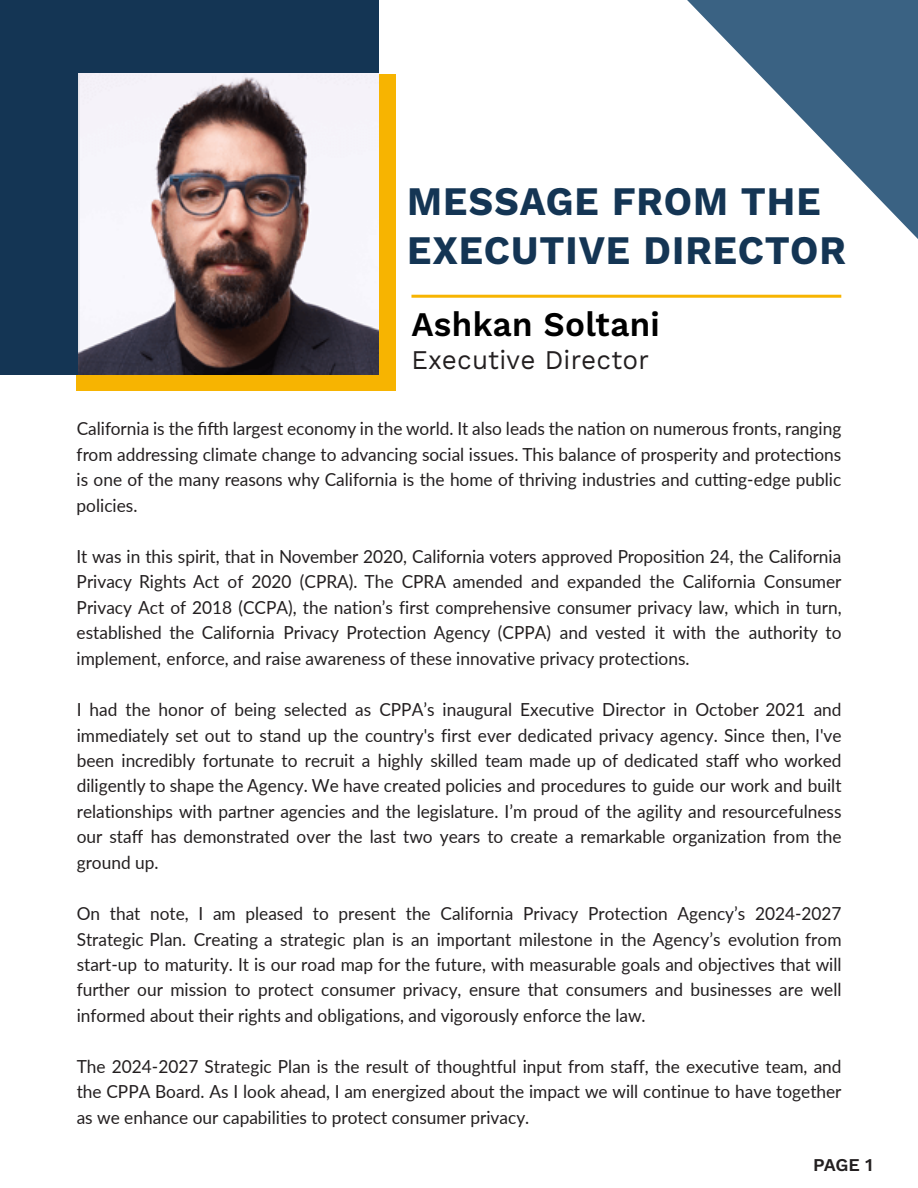
<style>
.page{position:relative;width:918px;height:1188px;background:#fff}
.page>*{position:absolute;margin:0;border:0;box-sizing:border-box;transform-origin:0 0}
.t1{font:700 40.5px "Work Sans";letter-spacing:.025em;color:#143554;scale:.95 1}
.t2{font:600 34.5px "Work Sans";letter-spacing:.01em;color:#000;scale:.96 1}
.t3{font:27px "Work Sans";letter-spacing:.01em;color:#231f20;scale:.96 1}
.t4{font:18px/25.5px "Lato";color:#231f20;text-align:justify;scale:.96 1}
.t5{font:600 18px "Work Sans";color:#231f20}
</style>
<div class="page">
<div style="left:77px;top:74px;width:319px;height:317px;background:#f7b401"></div>
<div style="left:0;top:0;width:378px;height:375px;background:#143554"></div>
<img style="left:79px;top:74px;width:300px;height:300px">
<svg style="left:687px;top:0;width:231px;height:239px"></svg>
<hr style="left:411px;top:295px;width:430px;height:3px;background:#f7b401">
<p class="t1" style="left:407px;top:178px;width:437px">MESSAGE FROM THE</p>
<h2 class="t1" style="left:407px;top:227px;width:463px">EXECUTIVE DIRECTOR</h2>
<p class="t2" style="left:411px;top:305px;width:260px">Ashkan Soltani</p>
<p class="t3" style="left:411px;top:344px;width:249px">Executive Director</p>
<p class="t4" style="left:77px;top:415px;width:798px">California is the fifth largest economy in the world. It also leads the nation on numerous fronts, ranging from addressing climate change to advancing social issues. This balance of prosperity and protections is one of the many reasons why California is the home of thriving industries and cutting-edge public policies.</p>
<p class="t4" style="left:77px;top:543px;width:798px">It was in this spirit, that in November 2020, California voters approved Proposition 24, the California Privacy Rights Act of 2020 (CPRA). The CPRA amended and expanded the California Consumer Privacy Act of 2018 (CCPA), the nation’s first comprehensive consumer privacy law, which in turn, established the California Privacy Protection Agency (CPPA) and vested it with the authority to implement, enforce, and raise awareness of these innovative privacy protections.</p>
<p class="t4" style="left:77px;top:696px;width:798px">I had the honor of being selected as CPPA’s inaugural Executive Director in October 2021 and immediately set out to stand up the country's first ever dedicated privacy agency. Since then, I've been incredibly fortunate to recruit a highly skilled team made up of dedicated staff who worked diligently to shape the Agency. We have created policies and procedures to guide our work and built relationships with partner agencies and the legislature. I’m proud of the agility and resourcefulness our staff has demonstrated over the last two years to create a remarkable organization from the ground up.</p>
<p class="t4" style="left:77px;top:900px;width:798px">On that note, I am pleased to present the California Privacy Protection Agency’s 2024-2027<br>Strategic Plan. Creating a strategic plan is an important milestone in the Agency’s evolution from start-up to maturity. It is our road map for the future, with measurable goals and objectives that will further our mission to protect consumer privacy, ensure that consumers and businesses are well informed about their rights and obligations, and vigorously enforce the law.</p>
<p class="t4" style="left:77px;top:1053px;width:798px">The 2024-2027 Strategic Plan is the result of thoughtful input from staff, the executive team, and the CPPA Board. As I look ahead, I am energized about the impact we will continue to have together as we enhance our capabilities to protect consumer privacy.</p>
<p class="t5" style="left:813px;top:1155px;width:61px">PAGE 1</p>
</div>
